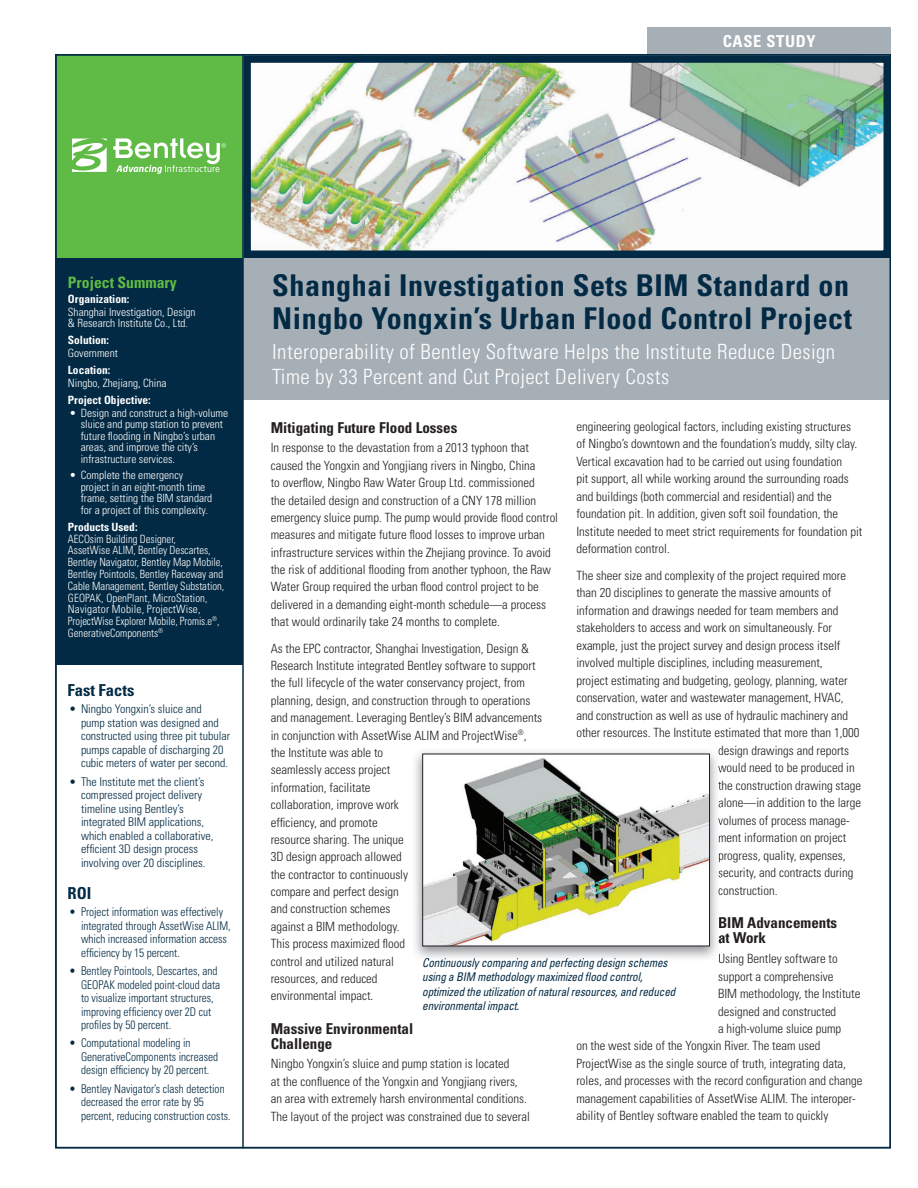
<style>
.page{position:relative;width:918px;height:1188px;background:#fff}
.page>*{position:absolute;margin:0;border:0;box-sizing:border-box;transform-origin:0 0}
.t1{font:700 condensed 30px/33px "Univers";letter-spacing:.02em;color:#032a44}
.t2{font:300 condensed 21px/25.2px "Univers";letter-spacing:.02em;color:#fff}
.t3{font:700 condensed 16.5px "Univers";color:#032a44}
.t4{font:700 condensed 16.5px "Univers";letter-spacing:.04em;color:#fff}
.t5{font:700 condensed 15.6px "Univers";color:#60bb46}
.t6{font:700 condensed 15px/15.1px "Univers";color:#231f20}
.t7{font:300 condensed 12.75px/17.4px "Univers";color:#231f20}
.t8{font:300 condensed 12px/13.5px "Univers";color:#032a44;scale:.94 1}
.t9{font:300 condensed 12px/13.5px "Univers";color:#032a44}
.t10{font:italic condensed 12px/14.4px "Univers";letter-spacing:-.01em;color:#032a44;scale:.93 1}
.t11{font:300 condensed 11.4px/11.6px "Univers";color:#fff}
.t12{font:300 condensed 11.4px/11.9px "Univers";color:#fff;scale:.94 1}
.t13{font:700 condensed 11.4px "Univers";color:#fff}
</style>
<div class="page">
<div style="left:55px;top:55px;width:188px;height:204px;background:#60bb46"></div>
<svg style="left:72px;top:139px;width:35px;height:33px"></svg>
<svg style="left:113px;top:138px;width:113px;height:36px"></svg>
<div style="left:648px;top:27px;width:243px;height:27px;background:#a6afb6"></div>
<div style="left:244px;top:258px;width:647px;height:141px;background:#a6afb6"></div>
<img style="left:252px;top:64px;width:630px;height:185px">
<div style="left:243px;top:55px;width:648px;height:203px;border:8px solid #032a44"></div>
<hr style="left:242px;top:54px;width:2px;height:1094px;background:#032a44">
<div style="left:55px;top:258px;width:188px;height:406px;background:#032a44"></div>
<img style="left:415px;top:749px;width:305px;height:209px">
<svg style="left:718px;top:763px;width:2px;height:12px"></svg>
<svg style="left:718px;top:781px;width:2px;height:11px"></svg>
<svg style="left:719px;top:798px;width:1px;height:12px"></svg>
<svg style="left:718px;top:816px;width:2px;height:11px"></svg>
<svg style="left:719px;top:833px;width:1px;height:12px"></svg>
<svg style="left:719px;top:868px;width:1px;height:12px"></svg>
<svg style="left:719px;top:917px;width:1px;height:26px"></svg>
<img style="left:424px;top:958px;width:244px;height:3px">
<svg style="left:422px;top:753px;width:288px;height:194px"></svg>
<p class="t4" style="left:723px;top:31px;width:95px">CASE STUDY</p>
<p class="t5" style="left:68px;top:273px;width:110px">Project Summary</p>
<p class="t13" style="left:68px;top:292px;width:63px">Organization:</p>
<p class="t11" style="left:68px;top:306px;width:129px">Shanghai Investigation, Design &amp; Research Institute Co., Ltd.</p>
<p class="t13" style="left:68px;top:333px;width:43px">Solution:</p>
<p class="t11" style="left:68px;top:347px;width:51px">Government</p>
<p class="t13" style="left:68px;top:363px;width:44px">Location:</p>
<p class="t11" style="left:68px;top:377px;width:100px">Ningbo, Zhejiang, China</p>
<p class="t13" style="left:68px;top:393px;width:84px">Project Objective:</p>
<p class="t11" style="left:81px;top:407px;width:149px;text-indent:-11px">• Design and construct a high-volume sluice and pump station to prevent future flooding in Ningbo’s urban areas, and improve the city’s infrastructure services.</p>
<p class="t11" style="left:81px;top:469px;width:133px;text-indent:-11px">• Complete the emergency project in an eight-month time frame, setting the BIM standard for a project of this complexity.</p>
<p class="t13" style="left:68px;top:520px;width:71px">Products Used:</p>
<p class="t12" style="left:68px;top:533px;width:168px">AECOsim Building Designer,<br>AssetWise ALIM, Bentley Descartes, Bentley Navigator, Bentley Map Mobile, Bentley Pointools, Bentley Raceway and Cable Management, Bentley Substation, GEOPAK, OpenPlant, MicroStation, Navigator Mobile, ProjectWise, ProjectWise Explorer Mobile, Promis.e<sup>®</sup>, GenerativeComponents<sup>®</sup></p>
<p class="t3" style="left:68px;top:680px;width:68px">Fast Facts</p>
<p class="t9" style="left:81px;top:702px;width:151px;text-indent:-12px">• Ningbo Yongxin’s sluice and<br>pump station was designed and constructed using three pit tubular pumps capable of discharging 20 cubic meters of water per second.</p>
<p class="t9" style="left:81px;top:775px;width:134px;text-indent:-12px">• The Institute met the client’s compressed project delivery timeline using Bentley’s integrated BIM applications, which enabled a collaborative, efficient 3D design process involving over 20 disciplines.</p>
<p class="t3" style="left:68px;top:883px;width:25px">ROI</p>
<p class="t8" style="left:81px;top:905px;width:161px;text-indent:-12px">• Project information was effectively integrated through AssetWise ALIM, which increased information access efficiency by 15 percent.</p>
<p class="t8" style="left:81px;top:964px;width:150px;text-indent:-12px">• Bentley Pointools, Descartes, and<br>GEOPAK modeled point-cloud data to visualize important structures, improving efficiency over 2D cut profiles by 50 percent.</p>
<p class="t8" style="left:81px;top:1036px;width:147px;text-indent:-12px">• Computational modeling in<br>GenerativeComponents increased design efficiency by 20 percent.</p>
<p class="t8" style="left:81px;top:1082px;width:161px;text-indent:-12px">• Bentley Navigator’s clash detection decreased the error rate by 95 percent, reducing construction costs.</p>
<h1 class="t1" style="left:272px;top:269px;width:581px">Shanghai Investigation Sets BIM Standard on<br>Ningbo Yongxin’s Urban Flood Control Project</h1>
<h2 class="t2" style="left:272px;top:339px;width:565px">Interoperability of Bentley Software Helps the Institute Reduce Design<br>Time by 33 Percent and Cut Project Delivery Costs</h2>
<p class="t6" style="left:271px;top:420px;width:188px">Mitigating Future Flood Losses</p>
<p class="t7" style="left:271px;top:439px;width:289px">In response to the devastation from a 2013 typhoon that caused the Yongxin and Yongjiang rivers in Ningbo, China<br>to overflow, Ningbo Raw Water Group Ltd. commissioned<br>the detailed design and construction of a CNY 178 million emergency sluice pump. The pump would provide flood control measures and mitigate future flood losses to improve urban infrastructure services within the Zhejiang province. To avoid the risk of additional flooding from another typhoon, the Raw Water Group required the urban flood control project to be delivered in a demanding eight-month schedule—a process that would ordinarily take 24 months to complete.</p>
<p class="t7" style="left:271px;top:639px;width:273px">As the EPC contractor, Shanghai Investigation, Design &amp; Research Institute integrated Bentley software to support the full lifecycle of the water conservancy project, from planning, design, and construction through to operations and management. Leveraging Bentley’s BIM advancements in conjunction with AssetWise ALIM and ProjectWise<sup>®</sup>, the Institute was able to<br>seamlessly access project<br>information, facilitate<br>collaboration, improve work<br>efficiency, and promote<br>resource sharing. The unique<br>3D design approach allowed<br>the contractor to continuously<br>compare and perfect design<br>and construction schemes<br>against a BIM methodology.<br>This process maximized flood<br>control and utilized natural<br>resources, and reduced<br>environmental impact.</p>
<p class="t6" style="left:271px;top:1021px;width:144px">Massive Environmental<br>Challenge</p>
<p class="t7" style="left:271px;top:1055px;width:261px">Ningbo Yongxin’s sluice and pump station is located<br>at the confluence of the Yongxin and Yongjiang rivers, an area with extremely harsh environmental conditions.<br>The layout of the project was constrained due to several</p>
<p class="t7" style="left:576px;top:418px;width:288px">engineering geological factors, including existing structures of Ningbo’s downtown and the foundation’s muddy, silty clay.<br>Vertical excavation had to be carried out using foundation<br>pit support, all while working around the surrounding roads and buildings (both commercial and residential) and the foundation pit. In addition, given soft soil foundation, the Institute needed to meet strict requirements for foundation pit deformation control.</p>
<p class="t7" style="left:576px;top:567px;width:271px">The sheer size and complexity of the project required more</p>
<p class="t7" style="left:576px;top:584px;width:256px">than 20 disciplines to generate the massive amounts of</p>
<p class="t7" style="left:576px;top:602px;width:263px">information and drawings needed for team members and</p>
<p class="t7" style="left:576px;top:619px;width:257px">stakeholders to access and work on simultaneously. For</p>
<p class="t7" style="left:576px;top:637px;width:266px">example, just the project survey and design process itself</p>
<p class="t7" style="left:576px;top:654px;width:248px">involved multiple disciplines, including measurement,</p>
<p class="t7" style="left:576px;top:672px;width:273px">project estimating and budgeting, geology, planning, water</p>
<p class="t7" style="left:576px;top:689px;width:269px">conservation, water and wastewater management, HVAC,</p>
<p class="t7" style="left:576px;top:707px;width:273px">and construction as well as use of hydraulic machinery and</p>
<p class="t7" style="left:576px;top:724px;width:285px">other resources. The Institute estimated that more than 1,000</p>
<p class="t7" style="left:718px;top:742px;width:132px">design drawings and reports</p>
<p class="t7" style="left:718px;top:759px;width:138px">would need to be produced in</p>
<p class="t7" style="left:718px;top:777px;width:145px">the construction drawing stage</p>
<p class="t7" style="left:718px;top:794px;width:144px">alone—in addition to the large</p>
<p class="t7" style="left:718px;top:812px;width:133px">volumes of process manage-</p>
<p class="t7" style="left:718px;top:829px;width:130px">ment information on project</p>
<p class="t7" style="left:718px;top:847px;width:129px">progress, quality, expenses,</p>
<p class="t7" style="left:718px;top:864px;width:137px">security, and contracts during</p>
<p class="t7" style="left:718px;top:882px;width:61px">construction.</p>
<p class="t6" style="left:718px;top:915px;width:121px">BIM Advancements at Work</p>
<p class="t7" style="left:718px;top:950px;width:121px">Using Bentley software to</p>
<p class="t7" style="left:718px;top:967px;width:117px">support a comprehensive</p>
<p class="t7" style="left:718px;top:985px;width:144px">BIM methodology, the Institute</p>
<p class="t7" style="left:718px;top:1002px;width:120px">designed and constructed</p>
<p class="t7" style="left:718px;top:1020px;width:125px">a high-volume sluice pump</p>
<p class="t7" style="left:576px;top:1037px;width:246px">on the west side of the Yongxin River. The team used</p>
<p class="t7" style="left:576px;top:1055px;width:271px">ProjectWise as the single source of truth, integrating data,</p>
<p class="t7" style="left:576px;top:1072px;width:287px">roles, and processes with the record configuration and change</p>
<p class="t7" style="left:576px;top:1090px;width:281px">management capabilities of AssetWise ALIM. The interoper-</p>
<p class="t7" style="left:576px;top:1107px;width:254px">ability of Bentley software enabled the team to quickly</p>
<p class="t10" style="left:422px;top:955px;width:274px">Continuously comparing and perfecting design schemes using a BIM methodology maximized flood control, optimized the utilization of natural resources, and reduced environmental impact.</p>
</div>
